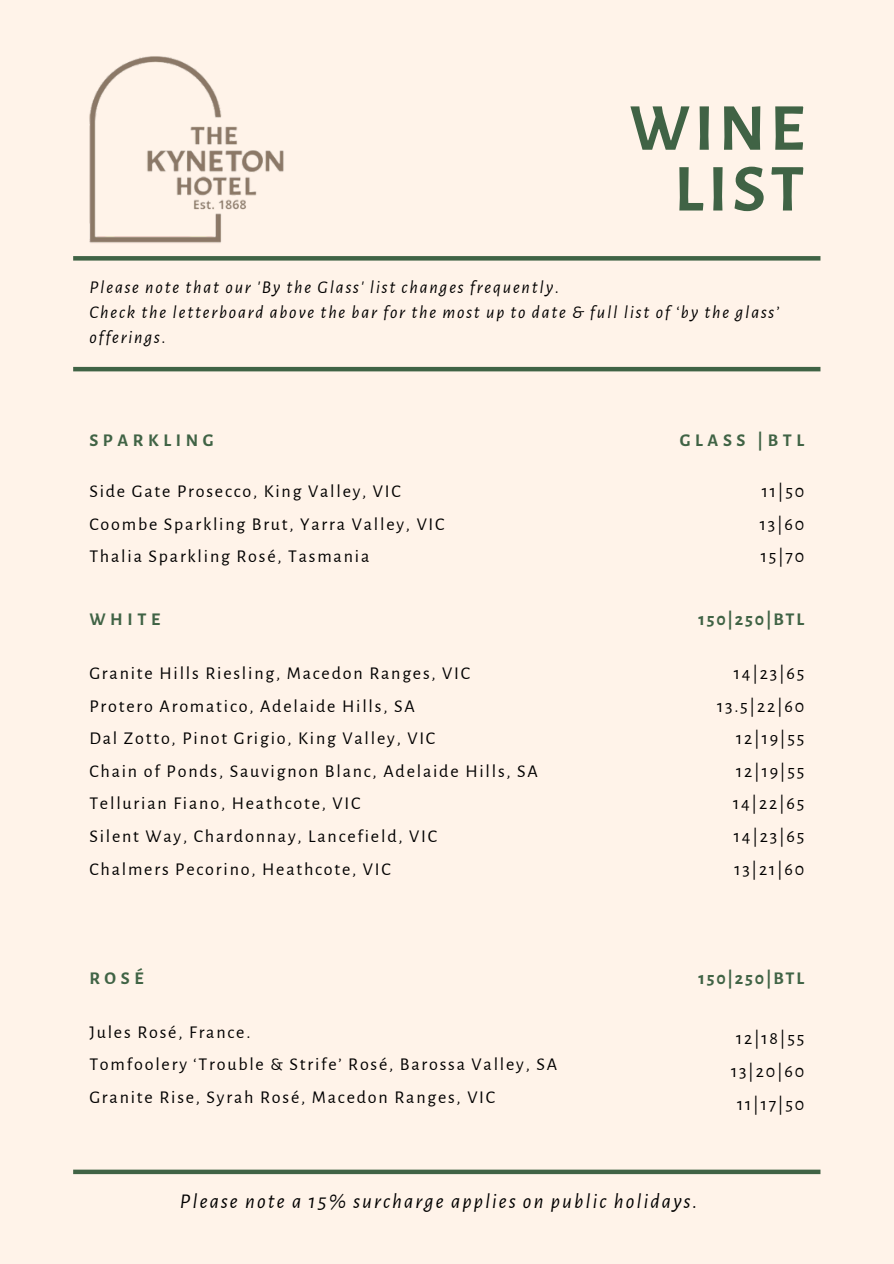
<style>
.page{position:relative;width:894px;height:1264px;background:#fff}
.page>*{position:absolute;margin:0;border:0;box-sizing:border-box;transform-origin:0 0}
.t1{font:700 67.2px/60.8px "Alegreya Sans";letter-spacing:.065em;color:#406345;text-align:right}
.t2{font:italic 21px "Alegreya Sans";letter-spacing:.1em;color:#000}
.t3{font:18px "Alegreya Sans";letter-spacing:.1em;color:#000}
.t4{font:italic 18px/24.8px "Alegreya Sans";letter-spacing:.1em;color:#000}
.t5{font:700 18px "Alegreya Sans";letter-spacing:.255em;color:#406345}
.t6{font:700 18px "Alegreya Sans";letter-spacing:.1em;color:#406345}
</style>
<div class="page">
<div style="left:0;top:0;width:893px;height:1263px;background:#fff3e9"></div>
<svg style="left:357px;top:256px;width:463px;height:4px;background:#436548"></svg>
<div style="left:73px;top:1169px;width:747px;height:5px;background:#406345"></div>
<hr style="left:73px;top:367px;width:747px;height:4px;background:#406345">
<img style="left:73px;top:56px;width:284px;height:205px">
<p class="t1" style="left:629px;top:99px;width:177px">WINE<br>LIST</p>
<p class="t4" style="left:89px;top:276px;width:471px">Please note that our 'By the Glass' list changes frequently.</p>
<p class="t4" style="left:89px;top:300px;width:691px">Check the letterboard above the bar for the most up to date &amp; full list of ‘by the glass’ offerings.</p>
<h3 class="t5" style="left:89px;top:431px;width:126px">SPARKLING</h3>
<p class="t3" style="left:89px;top:483px;width:313px">Side Gate Prosecco, King Valley, VIC</p>
<p class="t3" style="left:89px;top:515px;width:356px">Coombe Sparkling Brut, Yarra Valley, VIC</p>
<p class="t3" style="left:89px;top:548px;width:281px">Thalia Sparkling Rosé, Tasmania</p>
<p class="t5" style="left:89px;top:610px;width:72px">WHITE</p>
<h1 class="t3" style="left:89px;top:664px;width:382px">Granite Hills Riesling, Macedon Ranges, VIC</h1>
<p class="t3" style="left:89px;top:697px;width:327px">Protero Aromatico, Adelaide Hills, SA</p>
<p class="t3" style="left:89px;top:729px;width:347px">Dal Zotto, Pinot Grigio, King Valley, VIC</p>
<h3 class="t3" style="left:89px;top:762px;width:450px">Chain of Ponds, Sauvignon Blanc, Adelaide Hills, SA</h3>
<h3 class="t3" style="left:89px;top:795px;width:272px">Tellurian Fiano, Heathcote, VIC</h3>
<p class="t3" style="left:89px;top:827px;width:349px">Silent Way, Chardonnay, Lancefield, VIC</p>
<p class="t3" style="left:89px;top:860px;width:303px">Chalmers Pecorino, Heathcote, VIC</p>
<h3 class="t5" style="left:89px;top:969px;width:56px">ROSÉ</h3>
<p class="t3" style="left:89px;top:1023px;width:162px">Jules Rosé, France.</p>
<p class="t3" style="left:89px;top:1055px;width:469px">Tomfoolery ‘Trouble &amp; Strife’ Rosé, Barossa Valley, SA</p>
<p class="t3" style="left:89px;top:1088px;width:407px">Granite Rise, Syrah Rosé, Macedon Ranges, VIC</p>
<p class="t5" style="left:679px;top:431px;width:126px">GLASS |BTL</p>
<p class="t3" style="left:761px;top:483px;width:44px">11|50</p>
<p class="t3" style="left:759px;top:515px;width:46px">13|60</p>
<p class="t3" style="left:760px;top:548px;width:45px">15|70</p>
<p class="t6" style="left:698px;top:610px;width:107px">150|250|BTL</p>
<h3 class="t3" style="left:733px;top:664px;width:72px">14|23|65</h3>
<p class="t3" style="left:717px;top:697px;width:89px">13.5|22|60</p>
<p class="t3" style="left:736px;top:729px;width:69px">12|19|55</p>
<p class="t3" style="left:736px;top:762px;width:69px">12|19|55</p>
<p class="t3" style="left:732px;top:795px;width:73px">14|22|65</p>
<p class="t3" style="left:733px;top:827px;width:72px">14|23|65</p>
<p class="t3" style="left:734px;top:860px;width:71px">13|21|60</p>
<p class="t6" style="left:698px;top:969px;width:107px">150|250|BTL</p>
<p class="t3" style="left:736px;top:1029px;width:70px">12|18|55</p>
<h3 class="t3" style="left:730px;top:1062px;width:75px">13|20|60</h3>
<p class="t3" style="left:737px;top:1095px;width:69px">11|17|50</p>
<h2 class="t2" style="left:180px;top:1191px;width:519px">Please note a 15% surcharge applies on public holidays.</h2>
</div>
